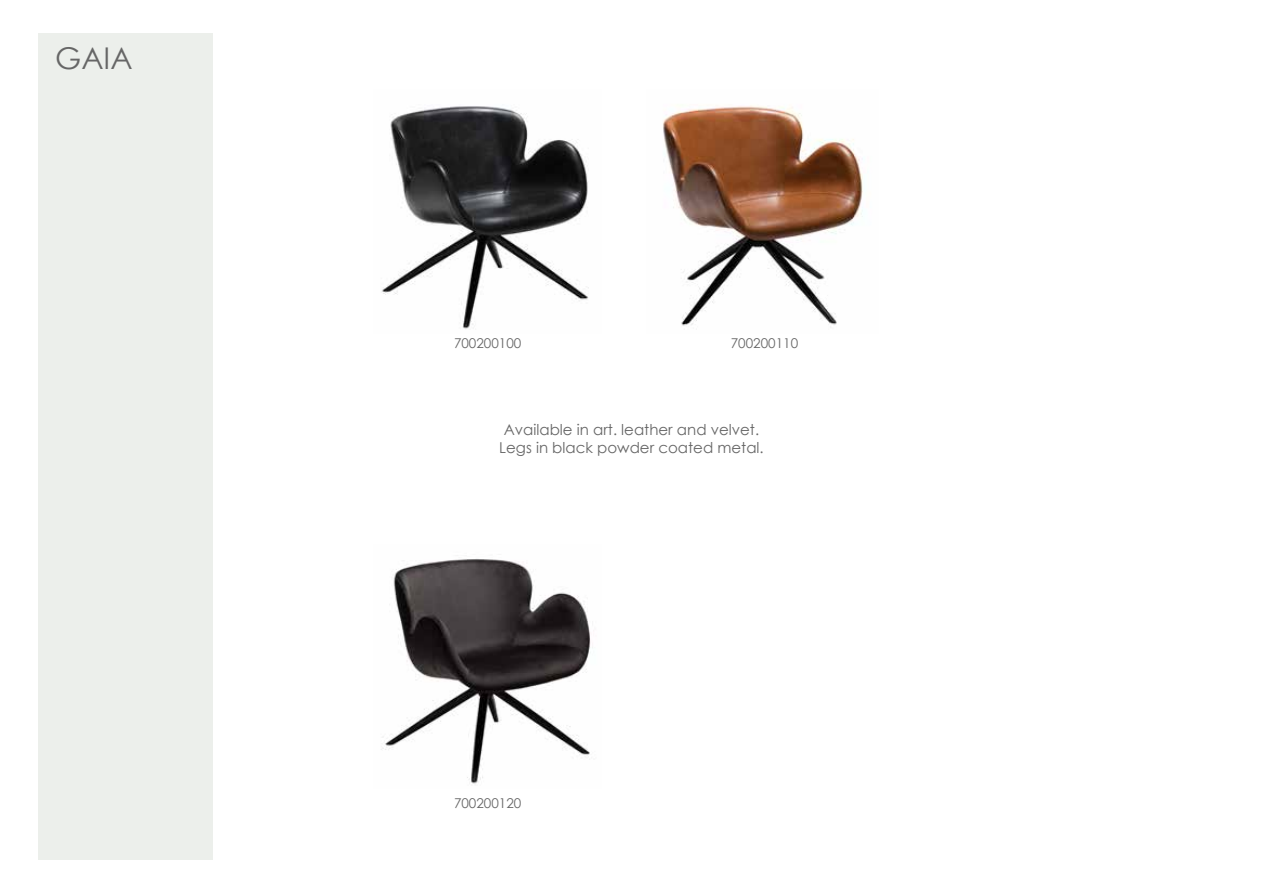
<style>
.page{position:relative;width:1263px;height:893px;background:#fff}
.page>*{position:absolute;margin:0;border:0;box-sizing:border-box;transform-origin:0 0}
.t1{font:30px "Century Gothic";color:#666}
.t2{font:15px/18px "Century Gothic";color:#666;text-align:center}
.t3{font:13.5px "Century Gothic";color:#666}
</style>
<div class="page">
<div style="left:38px;top:33px;width:175px;height:827px;background:#ecefeb"></div>
<img style="left:382px;top:106px;width:207px;height:223px">
<img style="left:663px;top:105px;width:200px;height:223px">
<img style="left:381px;top:559px;width:212px;height:225px">
<h1 class="t1" style="left:55px;top:37px;width:79px">GAIA</h1>
<p class="t3" style="left:454px;top:334px;width:69px">700200100</p>
<p class="t3" style="left:731px;top:334px;width:69px">700200110</p>
<p class="t2" style="left:499px;top:420px;width:266px">Available in art. leather and velvet.<br>Legs in black powder coated metal.</p>
<p class="t3" style="left:454px;top:794px;width:69px">700200120</p>
</div>
